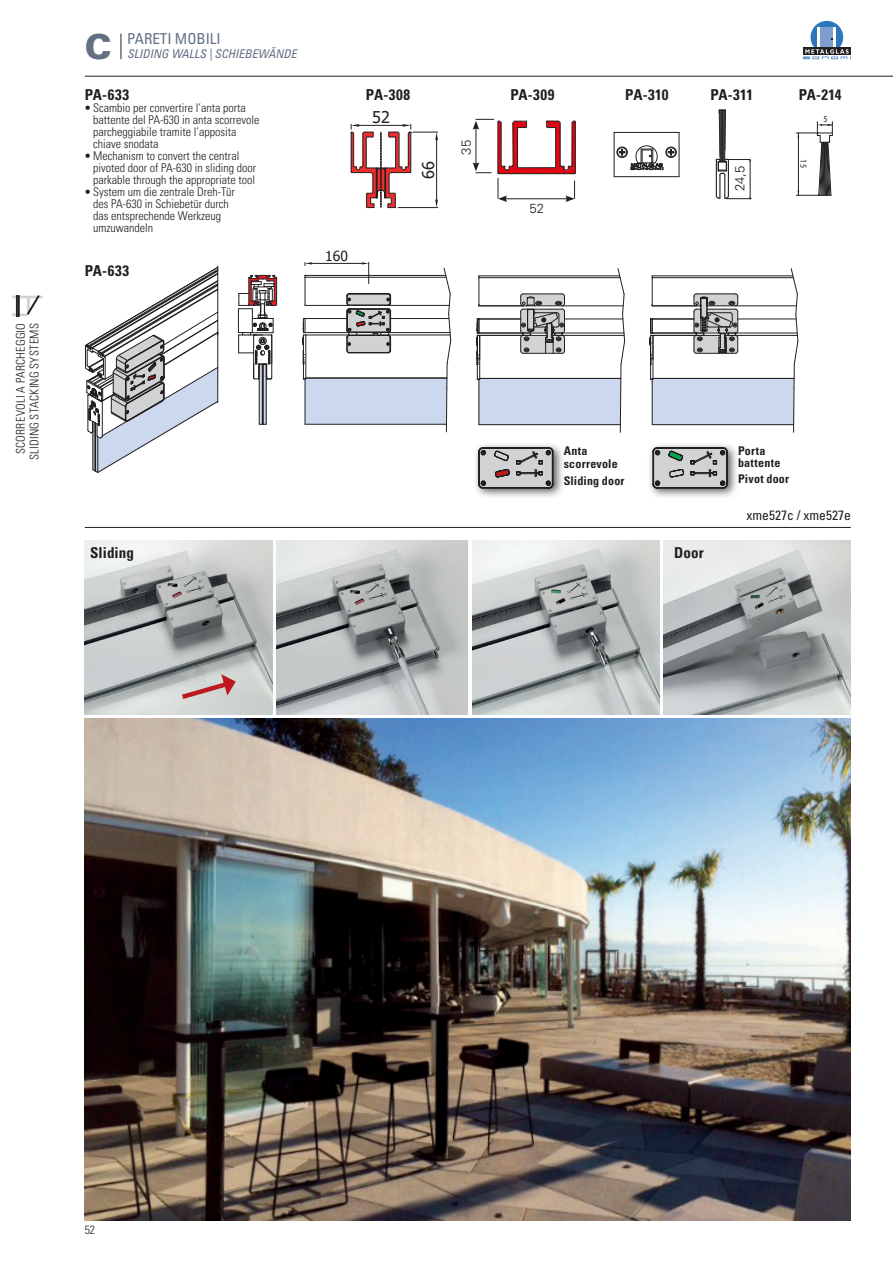
<style>
.page{position:relative;width:893px;height:1263px;background:#fff}
.page>*{position:absolute;margin:0;border:0;box-sizing:border-box;transform-origin:0 0}
.t1{font:900 34.5px "Univers LT Pro 75";color:#637083}
.t2{font:16.2px "Tahoma";color:#231f20}
.t3{font:700 condensed 15px "Univers LT Pro";letter-spacing:.005em;color:#231f20}
.t4{font:condensed 15px "Univers LT Pro";color:#637083}
.t5{font:13.8px "Tahoma";color:#231f20}
.t6{font:condensed 13.5px "Univers LT Pro";color:#231f20}
.t7{font:300 13.2px "Univers LT Pro 45";color:#231f20}
.t8{font:300 condensed 12px/12px "Univers LT Pro";color:#231f20}
.t9{font:700 condensed 12px/12.8px "Univers LT Pro";letter-spacing:.02em;color:#231f20}
.t10{font:300 condensed 12px/13.5px "Univers LT Pro";letter-spacing:.02em;color:#231f20;text-align:center}
.t11{font:italic condensed 12px "Univers LT Pro";color:#637083}
.t12{font:9.15px "Myriad Pro";color:#231f20;scale:.87 1}
</style>
<div class="page">
<svg style="left:810px;top:21px;width:32px;height:32px"></svg>
<div style="left:819px;top:28px;width:14px;height:20px;background:#7e9ed2"></div>
<hr style="left:817px;top:28px;width:2px;height:20px;background:#fff">
<hr style="left:833px;top:28px;width:2px;height:20px;background:#fff">
<div style="left:802px;top:48px;width:48px;height:7px;background:#231f20"></div>
<svg style="left:802px;top:49px;width:47px;height:10px"></svg>
<hr style="left:85px;top:76px;width:807px;height:1px;background:#231f20">
<hr style="left:120px;top:34px;width:2px;height:25px;background:#637083">
<hr style="left:85px;top:527px;width:765px;height:1px;background:#231f20">
<div style="left:651px;top:379px;width:142px;height:46px;background:#ccd8ee"></div>
<div style="left:478px;top:379px;width:142px;height:45px;background:#ccd8ee"></div>
<hr style="left:562px;top:335px;width:62px;height:1px;background:#231f20">
<hr style="left:479px;top:335px;width:44px;height:1px;background:#231f20">
<hr style="left:479px;top:378px;width:141px;height:1px;background:#231f20">
<hr style="left:478px;top:333px;width:45px;height:1px;background:#231f20">
<hr style="left:562px;top:333px;width:61px;height:1px;background:#231f20">
<hr style="left:478px;top:318px;width:42px;height:1px;background:#231f20">
<hr style="left:564px;top:318px;width:58px;height:1px;background:#231f20">
<hr style="left:479px;top:335px;width:1px;height:43px;background:#231f20">
<hr style="left:477px;top:335px;width:1px;height:43px;background:#231f20">
<svg style="left:476px;top:318px;width:4px;height:47px"></svg>
<hr style="left:478px;top:379px;width:1px;height:45px;background:#231f20">
<hr style="left:478px;top:424px;width:142px;height:1px;background:#231f20">
<hr style="left:478px;top:305px;width:45px;height:1px;background:#231f20">
<hr style="left:562px;top:305px;width:61px;height:1px;background:#231f20">
<svg style="left:478px;top:276px;width:1px;height:30px"></svg>
<hr style="left:478px;top:275px;width:141px;height:1px;background:#231f20">
<hr style="left:478px;top:277px;width:142px;height:1px;background:#231f20">
<svg style="left:617px;top:268px;width:7px;height:164px"></svg>
<hr style="left:735px;top:335px;width:62px;height:1px;background:#231f20">
<hr style="left:652px;top:335px;width:44px;height:1px;background:#231f20">
<hr style="left:652px;top:378px;width:141px;height:1px;background:#231f20">
<hr style="left:652px;top:333px;width:44px;height:1px;background:#231f20">
<hr style="left:735px;top:333px;width:61px;height:1px;background:#231f20">
<hr style="left:652px;top:318px;width:41px;height:1px;background:#231f20">
<hr style="left:737px;top:318px;width:58px;height:1px;background:#231f20">
<hr style="left:652px;top:335px;width:1px;height:43px;background:#231f20">
<hr style="left:650px;top:335px;width:1px;height:43px;background:#231f20">
<hr style="left:652px;top:424px;width:141px;height:1px;background:#231f20">
<hr style="left:652px;top:305px;width:44px;height:1px;background:#231f20">
<hr style="left:735px;top:305px;width:61px;height:1px;background:#231f20">
<svg style="left:649px;top:318px;width:4px;height:47px"></svg>
<hr style="left:651px;top:379px;width:1px;height:45px;background:#231f20">
<svg style="left:651px;top:276px;width:1px;height:30px"></svg>
<hr style="left:652px;top:277px;width:141px;height:1px;background:#231f20">
<hr style="left:652px;top:275px;width:140px;height:1px;background:#231f20">
<svg style="left:790px;top:268px;width:8px;height:164px"></svg>
<svg style="left:520px;top:275px;width:45px;height:79px"></svg>
<svg style="left:693px;top:293px;width:45px;height:61px;background:#959596"></svg>
<svg style="left:260px;top:379px;width:6px;height:45px"></svg>
<div style="left:305px;top:378px;width:141px;height:46px;background:#ccd8ee"></div>
<hr style="left:266px;top:364px;width:1px;height:60px;background:#231f20">
<hr style="left:259px;top:364px;width:1px;height:60px;background:#231f20">
<hr style="left:263px;top:364px;width:1px;height:60px;background:#231f20">
<hr style="left:262px;top:364px;width:1px;height:60px;background:#231f20">
<hr style="left:388px;top:334px;width:62px;height:1px;background:#231f20">
<hr style="left:306px;top:334px;width:43px;height:1px;background:#231f20">
<hr style="left:306px;top:377px;width:141px;height:1px;background:#231f20">
<hr style="left:305px;top:332px;width:44px;height:1px;background:#231f20">
<hr style="left:388px;top:332px;width:62px;height:1px;background:#231f20">
<hr style="left:305px;top:318px;width:41px;height:1px;background:#231f20">
<hr style="left:390px;top:318px;width:59px;height:1px;background:#231f20">
<hr style="left:305px;top:335px;width:1px;height:43px;background:#231f20">
<hr style="left:303px;top:335px;width:1px;height:43px;background:#231f20">
<svg style="left:302px;top:318px;width:4px;height:47px"></svg>
<hr style="left:304px;top:379px;width:1px;height:45px;background:#231f20">
<hr style="left:305px;top:424px;width:141px;height:1px;background:#231f20">
<hr style="left:305px;top:305px;width:44px;height:1px;background:#231f20">
<hr style="left:388px;top:305px;width:61px;height:1px;background:#231f20">
<hr style="left:305px;top:275px;width:140px;height:1px;background:#231f20">
<hr style="left:305px;top:277px;width:141px;height:1px;background:#231f20">
<svg style="left:443px;top:268px;width:7px;height:164px"></svg>
<svg style="left:238px;top:275px;width:39px;height:104px"></svg>
<svg style="left:85px;top:266px;width:134px;height:207px"></svg>
<svg style="left:304px;top:275px;width:2px;height:30px"></svg>
<svg style="left:346px;top:293px;width:45px;height:60px;background:#9e9e9f"></svg>
<svg style="left:304px;top:262px;width:8px;height:3px"></svg>
<svg style="left:361px;top:262px;width:8px;height:21px"></svg>
<hr style="left:312px;top:263px;width:49px;height:1px;background:#231f20">
<div style="left:616px;top:147px;width:11px;height:11px;border:1px solid #231f20;border-radius:50%"></div>
<div style="left:665px;top:147px;width:11px;height:11px;border:1px solid #231f20;border-radius:50%"></div>
<hr style="left:614px;top:132px;width:64px;height:1px;background:#231f20">
<hr style="left:613px;top:132px;width:1px;height:45px;background:#231f20">
<hr style="left:614px;top:176px;width:64px;height:1px;background:#231f20">
<hr style="left:678px;top:132px;width:1px;height:45px;background:#231f20">
<div style="left:666px;top:147px;width:9px;height:10px;border:1px solid #231f20;border-radius:50%"></div>
<svg style="left:618px;top:145px;width:56px;height:25px"></svg>
<div style="left:617px;top:147px;width:9px;height:10px;border:1px solid #231f20;border-radius:50%"></div>
<svg style="left:350px;top:124px;width:88px;height:84px"></svg>
<svg style="left:472px;top:119px;width:103px;height:83px"></svg>
<svg style="left:715px;top:109px;width:36px;height:90px"></svg>
<svg style="left:796px;top:122px;width:36px;height:74px"></svg>
<img style="left:276px;top:540px;width:191px;height:174px">
<img style="left:85px;top:540px;width:187px;height:174px">
<img style="left:472px;top:540px;width:187px;height:174px">
<img style="left:663px;top:540px;width:187px;height:174px">
<img style="left:85px;top:718px;width:765px;height:502px">
<div style="left:473px;top:442px;width:91px;height:57px;background:#231f20;opacity:.75"></div>
<svg style="left:478px;top:447px;width:75px;height:41px;background:#a6a4a5"></svg>
<div style="left:647px;top:442px;width:91px;height:57px;background:#231f20;opacity:.75"></div>
<svg style="left:652px;top:447px;width:75px;height:41px;background:#a5a7a7"></svg>
<svg style="left:177px;top:674px;width:59px;height:28px;background:#cbaead"></svg>
<svg style="left:12px;top:295px;width:31px;height:21px"></svg>
<p class="t10" style="left:13px;top:460px;width:138px;rotate:-90deg">SCORREVOLI A PARCHEGGIO<br>SLIDING STACKING SYSTEMS</p>
<h1 class="t1" style="left:85px;top:22px;width:28px">C</h1>
<h2 class="t2" style="left:102px;top:64px;width:19px;rotate:-90deg">34</h2>
<p class="t4" style="left:127px;top:29px;width:95px">PARETI MOBILI</p>
<p class="t11" style="left:127px;top:46px;width:171px">SLIDING WALLS | SCHIEBEWÄNDE</p>
<p class="t3" style="left:85px;top:85px;width:46px">PA-633</p>
<p class="t8" style="left:93px;top:101px;width:168px;text-indent:-9px">•Scambio per convertire l’anta porta battente del PA-630 in anta scorrevole parcheggiabile tramite l’apposita chiave snodata</p>
<p class="t8" style="left:93px;top:149px;width:164px;text-indent:-9px">•Mechanism to convert the central pivoted door of PA-630 in sliding door parkable through the appropriate tool</p>
<p class="t8" style="left:93px;top:185px;width:143px;text-indent:-9px">•System um die zentrale Dreh-Tür des PA-630 in Schiebetür durch das entsprechende Werkzeug umzuwandeln</p>
<p class="t3" style="left:85px;top:261px;width:46px">PA-633</p>
<p class="t5" style="left:325px;top:247px;width:24px">160</p>
<p class="t3" style="left:366px;top:85px;width:46px">PA-308</p>
<p class="t3" style="left:510px;top:85px;width:46px">PA-309</p>
<p class="t3" style="left:625px;top:85px;width:45px">PA-310</p>
<p class="t3" style="left:710px;top:85px;width:44px">PA-311</p>
<p class="t3" style="left:798px;top:85px;width:44px">PA-214</p>
<h2 class="t2" style="left:372px;top:106px;width:19px">52</h2>
<h2 class="t2" style="left:417px;top:178px;width:19px;rotate:-90deg">66</h2>
<p class="t7" style="left:457px;top:154px;width:16px;rotate:-90deg">35</p>
<p class="t7" style="left:529px;top:200px;width:16px">52</p>
<p class="t7" style="left:730px;top:191px;width:27px;rotate:-90deg">24,5</p>
<p class="t12" style="left:808px;top:159px;width:11px;rotate:90deg">15</p>
<p class="t12" style="left:823px;top:113px;width:6px">5</p>
<p class="t9" style="left:563px;top:444px;width:56px">Anta scorrevole</p>
<p class="t9" style="left:563px;top:473px;width:62px">Sliding door</p>
<p class="t9" style="left:737px;top:444px;width:44px;line-height:12px">Porta battente</p>
<p class="t9" style="left:737px;top:472px;width:53px">Pivot door</p>
<p class="t6" style="left:746px;top:506px;width:106px">xme527c / xme527e</p>
<p class="t3" style="left:90px;top:543px;width:45px">Sliding</p>
<p class="t3" style="left:674px;top:543px;width:31px">Door</p>
<p class="t8" style="left:85px;top:1222px;width:12px">52</p>
</div>
